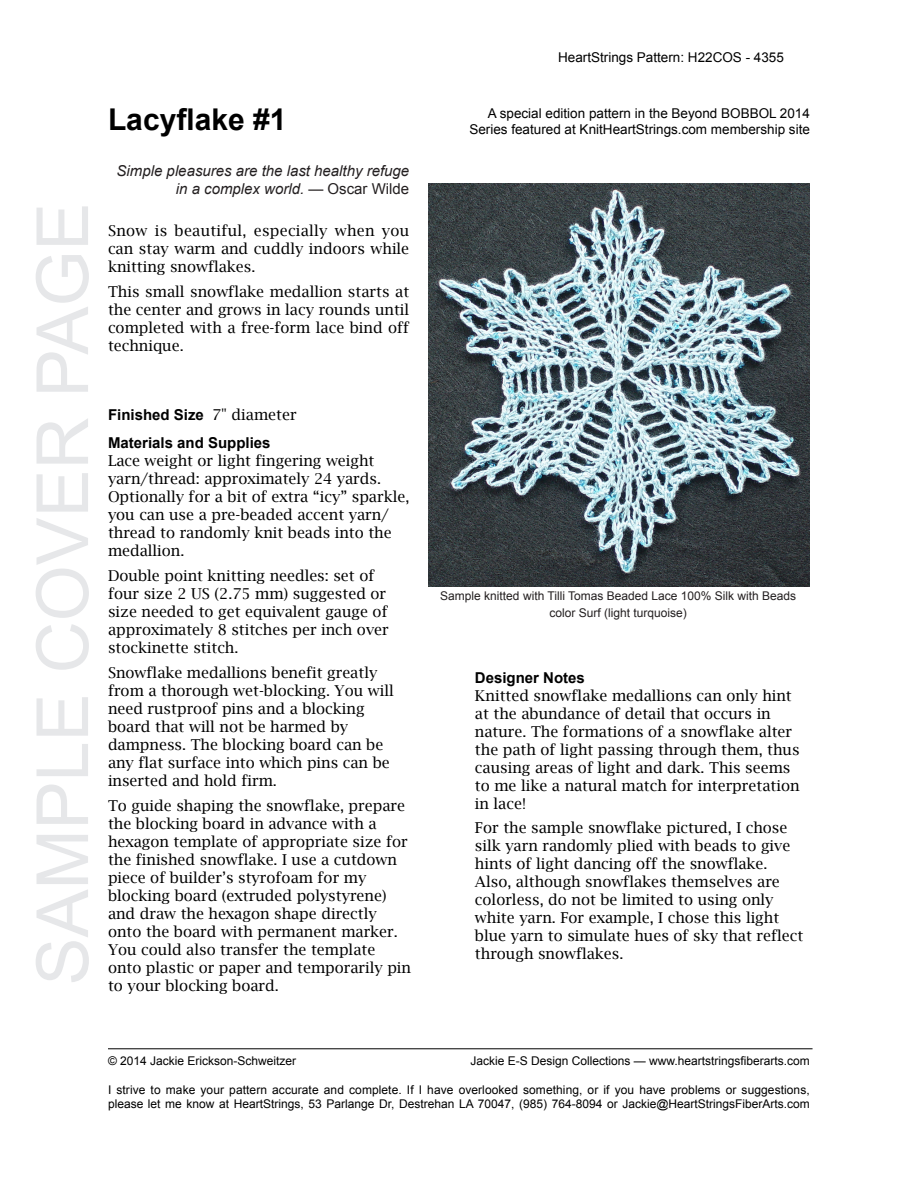
<style>
.page{position:relative;width:918px;height:1188px;background:#fff}
.page>*{position:absolute;margin:0;border:0;box-sizing:border-box;transform-origin:0 0}
.t1{font:72px "Arial";color:#e6e7e9}
.t2{font:700 30px "Arial";color:#000}
.Body_Text{font:15px/18px "Lucida Bright";color:#000}
.Style_Section_Hdg{font:15px/18px "Lucida Bright";color:#000}
.t3{font:italic 15px/18px "Arial";color:#231f20;text-align:right}
.Style_Section_Hdg-2{font:700 15px "Arial";color:#000}
.t4{font:13.5px/16.2px "Arial";color:#000;text-align:right}
.t5{font:12px/14.4px "Arial";color:#000}
.t6{font:12px/16.5px "Arial";color:#231f20;text-align:center}
.s1{font-style:normal}
.s2{font-family:"Lucida Bright";font-weight:400}
</style>
<div class="page">
<hr style="left:108px;top:1049px;width:705px;height:1px;background:#000">
<img style="left:429px;top:183px;width:381px;height:404px">
<p class="t1" style="left:16px;top:985px;width:784px;rotate:-90deg">SAMPLE COVER PAGE</p>
<p class="t2" style="left:108px;top:100px;width:180px">Lacyflake #1</p>
<p class="t3" style="left:117px;top:162px;width:294px">Simple pleasures are the last healthy refuge in a complex world. <span class="s1">— Oscar Wilde</span></p>
<p class="Body_Text" style="left:108px;top:221px;width:303px;text-align:justify">Snow is beautiful, especially when you can stay warm and cuddly indoors while knitting snowflakes.</p>
<p class="Body_Text" style="left:108px;top:282px;width:303px;text-align:justify">This small snowflake medallion starts at the center and grows in lacy rounds until completed with a free-form lace bind off technique.</p>
<p class="Style_Section_Hdg-2" style="left:108px;top:405px;width:190px">Finished Size <span class="s2">7" diameter</span></p>
<p class="Style_Section_Hdg-2" style="left:108px;top:433px;width:164px">Materials and Supplies</p>
<p class="Body_Text" style="left:108px;top:452px;width:303px">Lace weight or light fingering weight yarn/thread: approximately 24 yards.<br>Optionally for a bit of extra “icy” sparkle, you can use a pre-beaded accent yarn/ thread to randomly knit beads into the medallion.</p>
<p class="Body_Text" style="left:108px;top:567px;width:282px">Double point knitting needles: set of four size 2 US (2.75 mm) suggested or size needed to get equivalent gauge of approximately 8 stitches per inch over stockinette stitch.</p>
<p class="Body_Text" style="left:108px;top:664px;width:287px">Snowflake medallions benefit greatly from a thorough wet-blocking. You will need rustproof pins and a blocking board that will not be harmed by dampness. The blocking board can be any flat surface into which pins can be inserted and hold firm.</p>
<p class="Body_Text" style="left:108px;top:796px;width:305px">To guide shaping the snowflake, prepare the blocking board in advance with a hexagon template of appropriate size for the finished snowflake. I use a cutdown piece of builder’s styrofoam for my blocking board (extruded polystyrene) and draw the hexagon shape directly onto the board with permanent marker.<br>You could also transfer the template onto plastic or paper and temporarily pin to your blocking board.</p>
<p class="t4" style="left:558px;top:49px;width:227px">HeartStrings Pattern: H22COS - 4355</p>
<p class="t4" style="left:469px;top:105px;width:342px">A special edition pattern in the Beyond BOBBOL 2014<br>Series featured at KnitHeartStrings.com membership site</p>
<p class="t6" style="left:440px;top:588px;width:357px">Sample knitted with Tilli Tomas Beaded Lace 100% Silk with Beads color Surf (light turquoise)</p>
<p class="Style_Section_Hdg-2" style="left:475px;top:667px;width:112px">Designer Notes</p>
<p class="Style_Section_Hdg" style="left:475px;top:686px;width:326px">Knitted snowflake medallions can only hint at the abundance of detail that occurs in nature. The formations of a snowflake alter the path of light passing through them, thus causing areas of light and dark. This seems to me like a natural match for interpretation in lace!</p>
<p class="Body_Text" style="left:475px;top:819px;width:330px">For the sample snowflake pictured, I chose silk yarn randomly plied with beads to give hints of light dancing off the snowflake.<br>Also, although snowflakes themselves are colorless, do not be limited to using only white yarn. For example, I chose this light blue yarn to simulate hues of sky that reflect through snowflakes.</p>
<p class="t5" style="left:108px;top:1054px;width:190px">© 2014 Jackie Erickson-Schweitzer</p>
<p class="t5" style="left:471px;top:1054px;width:341px">Jackie E-S Design Collections — www.heartstringsfiberarts.com</p>
<p class="t5" style="left:108px;top:1082px;width:703px">I strive to make your pattern accurate and complete. If I have overlooked something, or if you have problems or suggestions, please let me know at HeartStrings, 53 Parlange Dr, Destrehan LA 70047, (985) 764-8094 or Jackie@HeartStringsFiberArts.com</p>
</div>
